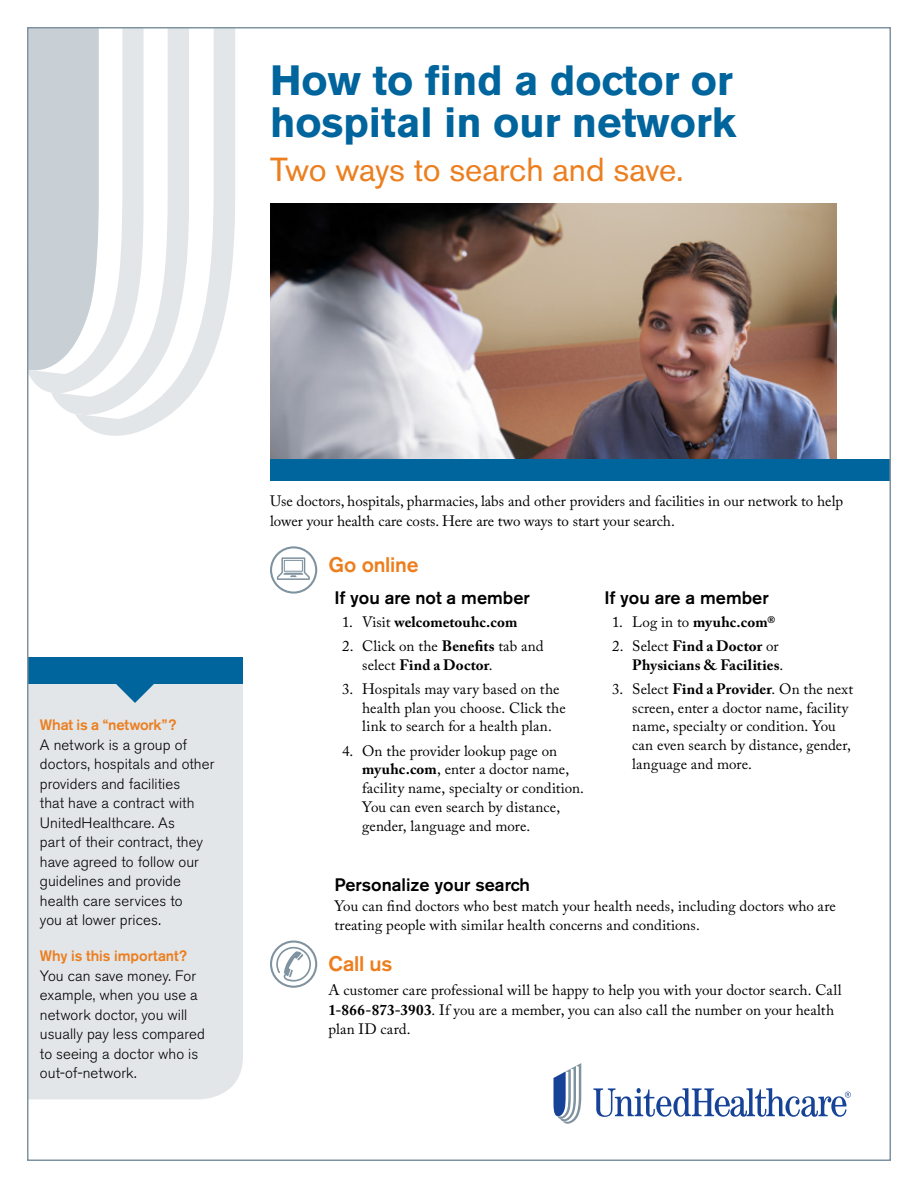
<style>
.page{position:relative;width:918px;height:1188px;background:#fff}
.page>*{position:absolute;margin:0;border:0;box-sizing:border-box;transform-origin:0 0}
.t1{font:700 42px/42px "Akzidenz Grotesk BE";color:#00649d}
.t2{font:33px "Akzidenz Grotesk BE";letter-spacing:-.005em;color:#ec7e1e}
.t3{font:500 21px "Akzidenz Grotesk BE";letter-spacing:-.015em;color:#ec7e1e}
.t4{font:500 18px "Akzidenz Grotesk BE";color:#000}
.t5{font:15px/18.8px "Adobe Caslon Pro";letter-spacing:.005em;color:#000}
.t6{font:300 15px/19.5px "Akzidenz Grotesk BE";letter-spacing:.005em;color:#000}
.t7{font:700 15px/18.8px "Adobe Caslon Pro";letter-spacing:.005em;color:#000}
.t8{font:500 15px "Akzidenz Grotesk BE";letter-spacing:-.005em;color:#ec7e1e}
.s1{font-weight:400}
.s2{font-weight:700}
</style>
<div class="page">
<div style="left:30px;top:684px;width:213px;height:415px;background:#e3e6e9"></div>
<div style="left:27px;top:658px;width:216px;height:26px;background:#00649d"></div>
<img style="left:270px;top:203px;width:567px;height:256px">
<div style="left:270px;top:459px;width:621px;height:22px;background:#00649d"></div>
<div style="left:30px;top:30px;width:21px;height:363px;background:#c8d0d6"></div>
<svg style="left:51px;top:30px;width:24px;height:384px;background:#cdd4da"></svg>
<svg style="left:75px;top:30px;width:160px;height:406px;fill:#e3e6e9"></svg>
<svg style="left:116px;top:684px;width:38px;height:19px"></svg>
<svg style="left:270px;top:546px;width:47px;height:48px"></svg>
<svg style="left:270px;top:940px;width:47px;height:48px"></svg>
<svg style="left:593px;top:1088px;width:258px;height:29px"></svg>
<svg style="left:554px;top:1063px;width:27px;height:61px"></svg>
<h1 class="t1" style="left:270px;top:60px;width:468px">How to find a doctor or hospital in our network</h1>
<h2 class="t2" style="left:270px;top:150px;width:415px">Two ways to search and save.</h2>
<p class="t8" style="left:40px;top:716px;width:138px">What is a “network”?</p>
<p class="t6" style="left:40px;top:735px;width:176px">A network is a group of doctors, hospitals and other providers and facilities<br>that have a contract with<br>UnitedHealthcare. As<br>part of their contract, they have agreed to follow our guidelines and provide health care services to<br>you at lower prices.</p>
<p class="t8" style="left:40px;top:947px;width:149px">Why is this important?</p>
<p class="t6" style="left:40px;top:966px;width:166px">You can save money. For example, when you use a network doctor, you will usually pay less compared to seeing a doctor who is out-of-network.</p>
<p class="t5" style="left:270px;top:491px;width:575px;line-height:19.5px">Use doctors, hospitals, pharmacies, labs and other providers and facilities in our network to help lower your health care costs. Here are two ways to start your search.</p>
<h3 class="t3" style="left:328px;top:552px;width:91px">Go online</h3>
<p class="t4" style="left:334px;top:587px;width:197px">If you are not a member</p>
<p class="t4" style="left:604px;top:587px;width:166px">If you are a member</p>
<p class="t7" style="left:342px;top:612px;width:177px"><span class="s1">1. Visit</span> welcometouhc.com</p>
<p class="t5" style="left:362px;top:637px;width:183px;text-indent:-20px">2. Click on the <span class="s2">Benefits</span> tab and select <span class="s2">Find a Doctor</span>.</p>
<p class="t5" style="left:362px;top:679px;width:205px;text-indent:-20px">3. Hospitals may vary based on the health plan you choose. Click the link to search for a health plan.</p>
<p class="t5" style="left:362px;top:741px;width:223px;text-indent:-20px">4. On the provider lookup page on <span class="s2">myuhc.com</span>, enter a doctor name, facility name, specialty or condition.<br>You can even search by distance, gender, language and more.</p>
<p class="t7" style="left:612px;top:612px;width:165px"><span class="s1">1. Log in to</span> myuhc.com®</p>
<p class="t7" style="left:632px;top:637px;width:153px;text-indent:-20px"><span class="s1">2. Select</span> Find a Doctor <span class="s1">or<br></span>Physicians &amp; Facilities<span class="s1">.</span></p>
<p class="t5" style="left:632px;top:679px;width:223px;text-indent:-20px">3. Select <span class="s2">Find a Provider</span>. On the next screen, enter a doctor name, facility name, specialty or condition. You can even search by distance, gender, language and more.</p>
<p class="t4" style="left:334px;top:874px;width:197px">Personalize your search</p>
<p class="t5" style="left:334px;top:896px;width:503px;line-height:19.5px">You can find doctors who best match your health needs, including doctors who are treating people with similar health concerns and conditions.</p>
<h3 class="t3" style="left:328px;top:950px;width:65px">Call us</h3>
<p class="t5" style="left:328px;top:981px;width:515px;line-height:19.5px">A customer care professional will be happy to help you with your doctor search. Call<br><span class="s2">1-866-873-3903</span>. If you are a member, you can also call the number on your health plan ID card.</p>
</div>
